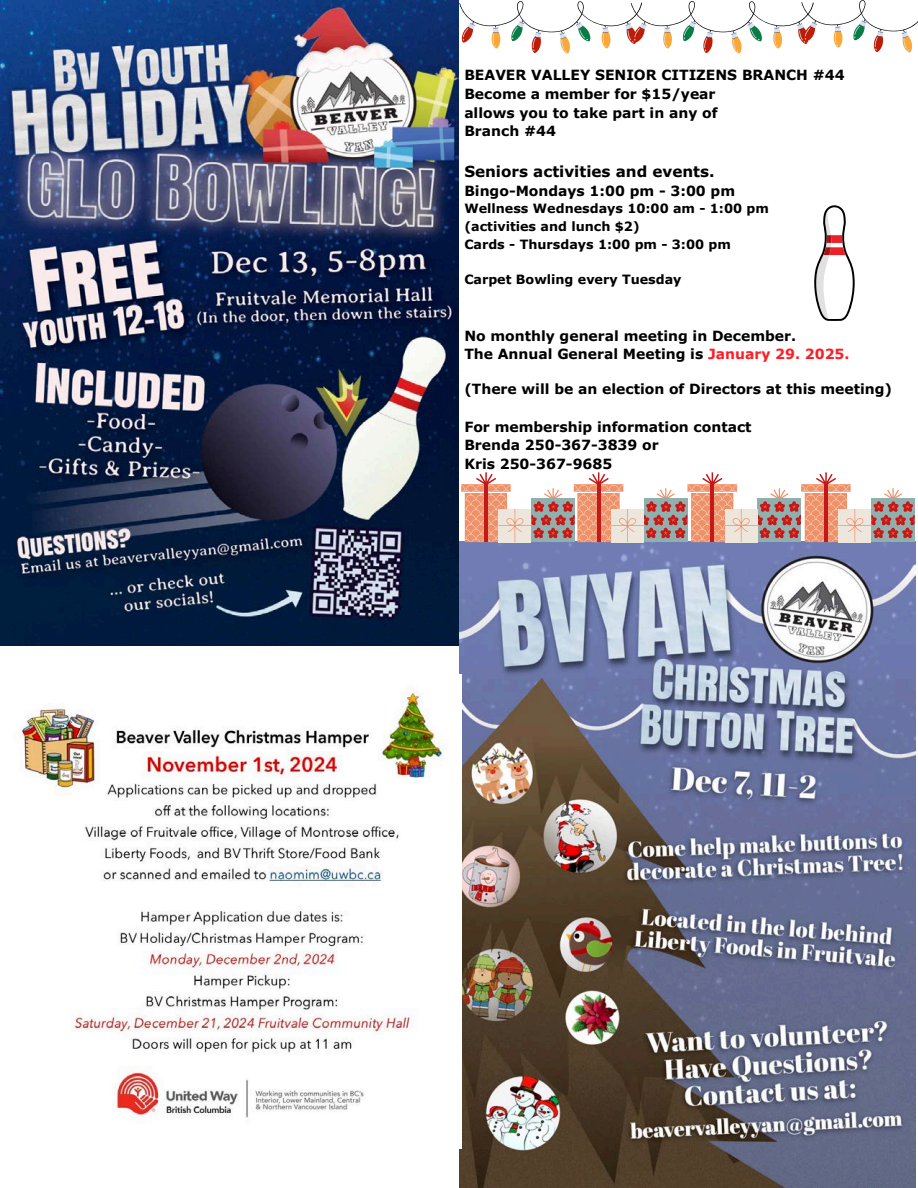
<style>
.page{position:relative;width:918px;height:1188px;background:#fff}
.page>*{position:absolute;margin:0;border:0;box-sizing:border-box;transform-origin:0 0}
.t1{font:700 15.15px "Verdana Pro";color:#000}
.t2{font:700 13.95px/18.8px "Verdana Pro";color:#000}
.t3{font:700 12.75px/17.9px "Verdana Pro";color:#000}
.s1{color:#ff1d25}
</style>
<div class="page">
<img style="left:0;top:0;width:459px;height:646px">
<img style="left:459px;top:542px;width:457px;height:646px">
<img style="left:19px;top:674px;width:442px;height:475px">
<svg style="left:461px;top:472px;width:454px;height:70px"></svg>
<svg style="left:459px;top:0;width:459px;height:54px"></svg>
<svg style="left:814px;top:205px;width:41px;height:116px"></svg>
<p class="t2" style="left:464px;top:65px;width:382px">BEAVER VALLEY SENIOR CITIZENS BRANCH #44<br>Become a member for $15/year<br>allows you to take part in any of<br>Branch #44</p>
<p class="t1" style="left:464px;top:162px;width:252px">Seniors activities and events.</p>
<p class="t2" style="left:464px;top:181px;width:272px">Bingo-Mondays 1:00 pm - 3:00 pm</p>
<p class="t3" style="left:464px;top:199px;width:306px">Wellness Wednesdays 10:00 am - 1:00 pm (activities and lunch $2)<br>Cards - Thursdays 1:00 pm - 3:00 pm</p>
<p class="t3" style="left:464px;top:270px;width:219px">Carpet Bowling every Tuesday</p>
<p class="t2" style="left:464px;top:326px;width:387px">No monthly general meeting in December.<br>The Annual General Meeting is <span class="s1">January 29. 2025.</span></p>
<h1 class="t2" style="left:464px;top:379px;width:429px">(There will be an election of Directors at this meeting)</h1>
<h1 class="t2" style="left:464px;top:417px;width:289px">For membership information contact<br>Brenda 250-367-3839 or<br>Kris 250-367-9685</h1>
</div>
